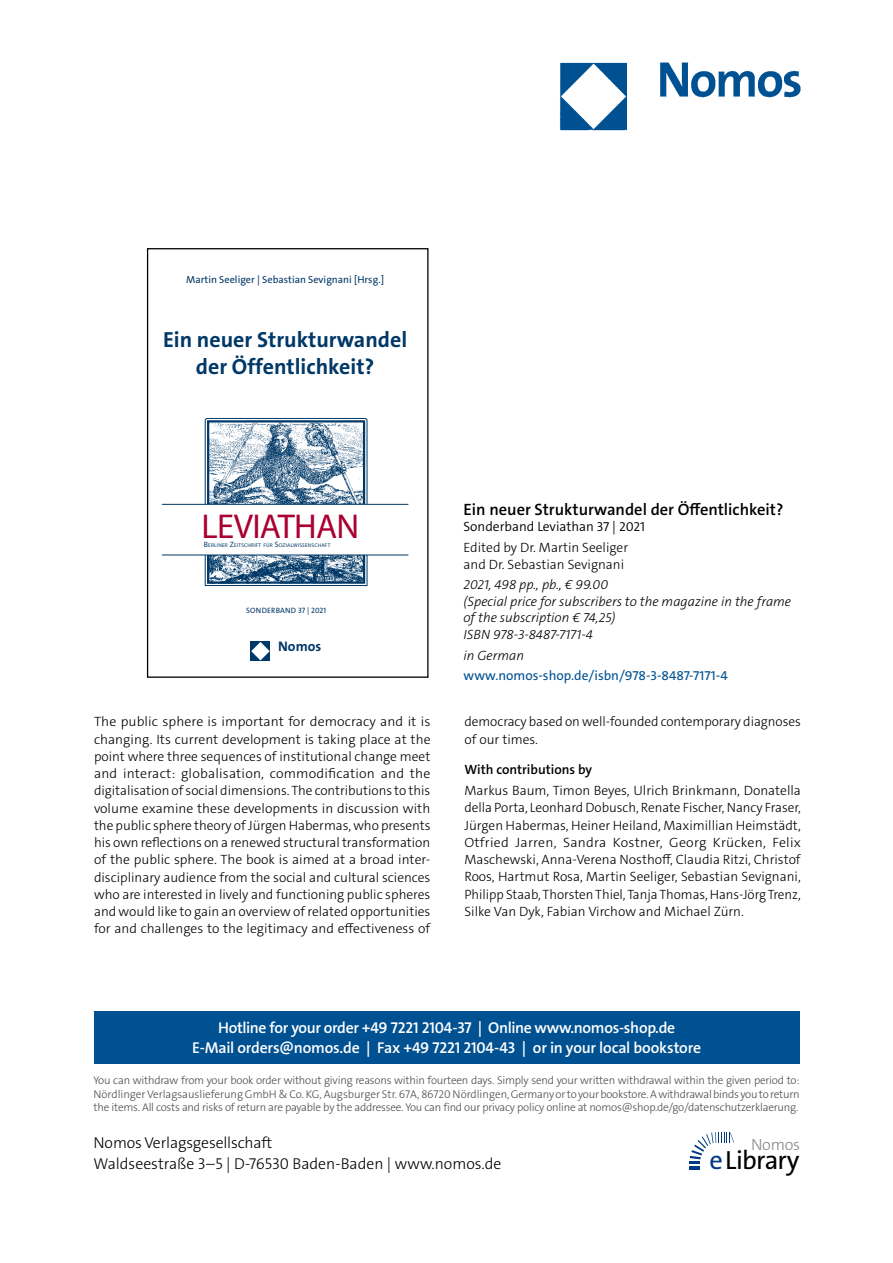
<style>
.page{position:relative;width:893px;height:1263px;background:#fff}
.page>*{position:absolute;margin:0;border:0;box-sizing:border-box;transform-origin:0 0}
.t1{font:34.65px "Myriad Pro";letter-spacing:-.02em;color:#ab0132}
.t2{font:26.4px "The Sans Os F";letter-spacing:-.03em;color:#000}
.t3{font:700 21.9px/26.2px "The Sans Os F";color:#003867;text-align:center}
.t4{font:600 16.5px "The Sans C5";color:#000}
.t5{font:300 16.2px "The Sans Os F";letter-spacing:-.02em;color:#87888a}
.t6{font:600 15.75px/21px "The Sans Os F";letter-spacing:-.02em;color:#fff;text-align:center}
.t7{font:300 15.75px/21px "The Sans Os F";color:#000}
.t8{font:700 13.95px "The Sans Os F";color:#003867}
.t9{font:300 13.5px/17.2px "The Sans C5";color:#000}
.t10{font:italic 300 13.5px/16.5px "The Sans C5";color:#000}
.t11{font:13.5px "The Sans C5";color:#005192}
.t12{font:300 13.5px "The Sans C5";color:#000}
.t13{font:600 13.5px "The Sans C5";color:#000}
.t14{font:300 11.25px/13.5px "The Sans Os F";letter-spacing:-.02em;color:#4b4b4d;text-align:justify}
.t15{font:10.35px "The Sans Os F";color:#003867}
.t16{font:7.8px "The Sans Os F";letter-spacing:.025em;color:#003867}
.t17{font:5.4px "Myriad Pro";letter-spacing:.035em;color:#003867}
.s1{font-size:7.65px}
.s2{color:#003882}
</style>
<div class="page">
<div style="left:94px;top:1011px;width:705px;height:52px;background:#005192"></div>
<hr style="left:689px;top:1166px;width:11px;height:4px;background:#003882">
<svg style="left:689px;top:1132px;width:45px;height:32px"></svg>
<img style="left:559px;top:62px;width:242px;height:69px">
<div style="left:147px;top:248px;width:281px;height:429px;border:1px solid #000"></div>
<svg style="left:204px;top:418px;width:164px;height:168px"></svg>
<div style="left:207px;top:514px;width:158px;height:70px;border:2px solid #003867"></div>
<div style="left:150px;top:504px;width:273px;height:51px;background:#fff"></div>
<hr style="left:162px;top:504px;width:246px;height:1px;background:#003867">
<hr style="left:162px;top:555px;width:246px;height:1px;background:#003867">
<div style="left:251px;top:642px;width:19px;height:19px;background:#003867"></div>
<svg style="left:251px;top:642px;width:19px;height:18px"></svg>
<p class="t15" style="left:186px;top:275px;width:199px">Martin Seeliger | Sebastian Sevignani [Hrsg.]</p>
<h3 class="t3" style="left:163px;top:327px;width:246px">Ein neuer Strukturwandel der Öffentlichkeit?</h3>
<h1 class="t1" style="left:202px;top:505px;width:159px">LEVIATHAN</h1>
<p class="t17" style="left:204px;top:542px;width:128px"><span class="s1">B</span>ERLINER <span class="s1">Z</span>EITSCHRIFT FÜR <span class="s1">S</span>OZIALWISSENSCHAFT</p>
<p class="t16" style="left:246px;top:607px;width:81px">SONDERBAND 37 | 2021</p>
<p class="t8" style="left:278px;top:637px;width:45px">Nomos</p>
<p class="t4" style="left:463px;top:499px;width:321px">Ein neuer Strukturwandel der Öffentlichkeit?</p>
<p class="t12" style="left:463px;top:518px;width:183px">Sonderband Leviathan 37 | 2021</p>
<p class="t9" style="left:463px;top:539px;width:166px;line-height:16.5px">Edited by Dr. Martin Seeliger and Dr. Sebastian Sevignani</p>
<p class="t10" style="left:463px;top:577px;width:329px">2021, 498 pp., pb., € 99.00<br>(Special price for subscribers to the magazine in the frame of the subscription € 74,25)<br>ISBN 978-3-8487-7171-4</p>
<p class="t10" style="left:463px;top:647px;width:62px">in German</p>
<p class="t11" style="left:463px;top:667px;width:266px">www.nomos-shop.de/isbn/978-3-8487-7171-4</p>
<p class="t9" style="left:94px;top:713px;width:338px;text-align:justify">The public sphere is important for democracy and it is changing. Its current development is taking place at the point where three sequences of institutional change meet and interact: globalisation, commodification and the digitalisation of social dimensions. The contributions to this volume examine these developments in discussion with the public sphere theory of Jürgen Habermas, who presents his own reflections on a renewed structural transformation of the public sphere. The book is aimed at a broad inter&shy;disciplinary audience from the social and cultural sciences who are interested in lively and functioning public spheres and would like to gain an overview of related opportunities for and challenges to the legitimacy and effectiveness of</p>
<p class="t9" style="left:464px;top:713px;width:338px">democracy based on well-founded contemporary diagnoses of our times.</p>
<p class="t13" style="left:464px;top:760px;width:129px">With contributions by</p>
<p class="t9" style="left:464px;top:782px;width:338px;text-align:justify">Markus Baum, Timon Beyes, Ulrich Brinkmann, Donatella della Porta, Leonhard Dobusch, Renate Fischer, Nancy Fraser, Jürgen Habermas, Heiner Heiland, Maximillian Heimstädt, Otfried Jarren, Sandra Kostner, Georg Krücken, Felix Maschewski, Anna-Verena Nosthoff, Claudia Ritzi, Christof Roos, Hartmut Rosa, Martin Seeliger, Sebastian Sevignani, Philipp Staab, Thorsten Thiel, Tanja Thomas, Hans-Jörg Trenz, Silke Van Dyk, Fabian Virchow and Michael Zürn.</p>
<p class="t6" style="left:192px;top:1017px;width:510px">Hotline for your order +49 7221 2104-37 | Online www.nomos-shop.de<br>E-Mail orders@nomos.de | Fax +49 7221 2104-43 | or in your local bookstore</p>
<p class="t14" style="left:94px;top:1074px;width:708px">You can withdraw from your book order without giving reasons within fourteen days. Simply send your written withdrawal within the given period to:<br>Nördlinger Verlagsauslieferung GmbH &amp; Co. KG, Augsburger Str. 67A, 86720 Nördlingen, Germany or to your bookstore. A withdrawal binds you to return the items. All costs and risks of return are payable by the addressee. You can find our privacy policy online at nomos@shop.de/go/datenschutzerklaerung.</p>
<p class="t7" style="left:94px;top:1133px;width:409px">Nomos Verlagsgesellschaft<br>Waldseestraße 3–5 | D-76530 Baden-Baden | www.nomos.de</p>
<p class="t5" style="left:751px;top:1134px;width:51px">Nomos</p>
<h2 class="t2" style="left:709px;top:1150px;width:91px"><span class="s2">e</span>Library</h2>
</div>
